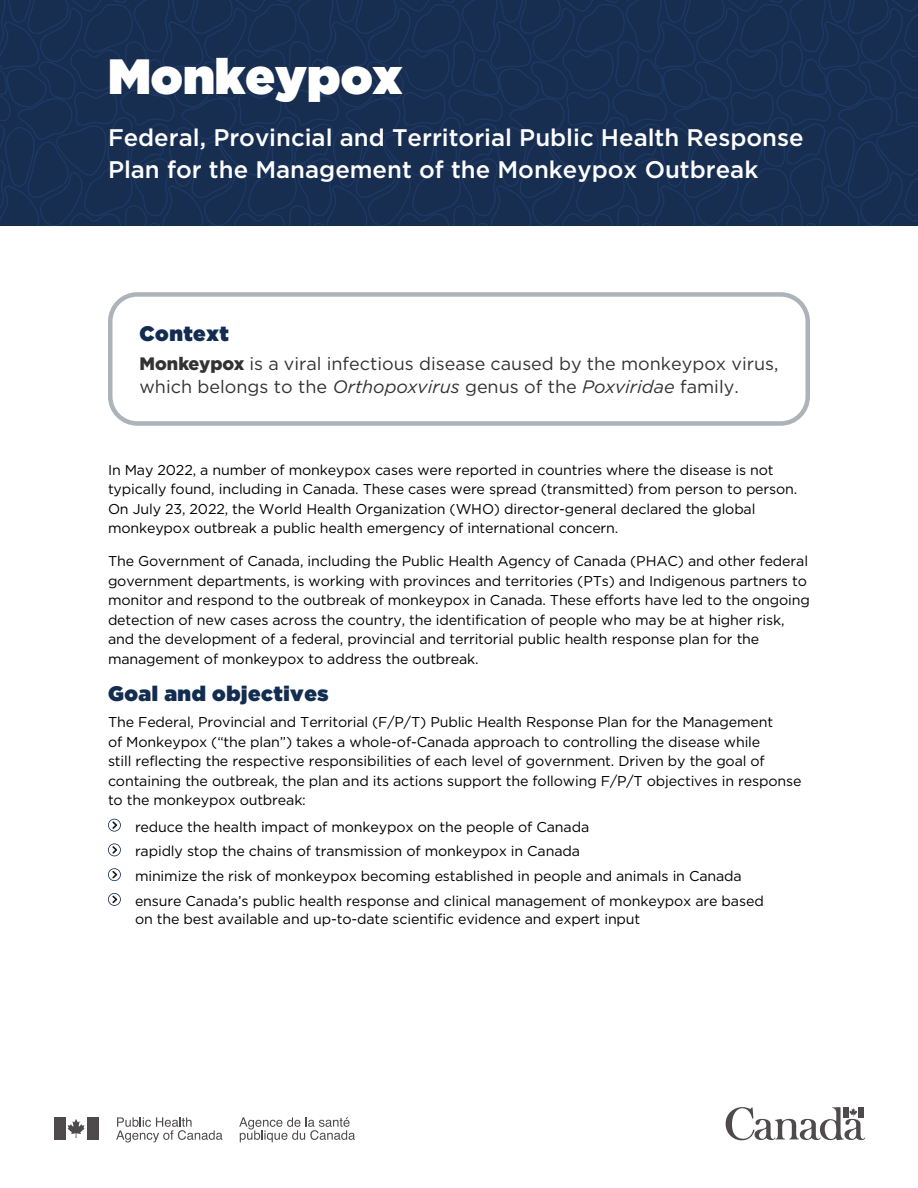
<style>
.page{position:relative;width:918px;height:1188px;background:#fff}
.page>*{position:absolute;margin:0;border:0;box-sizing:border-box;transform-origin:0 0}
.t1{font:900 49.5px "Gotham HTF";color:#fff}
.t2{font:500 24px/31.5px "Gotham HTF";color:#fff}
.t3{font:900 21px "Gotham HTF";letter-spacing:.025em;color:#132d50}
.t4{font:18px/22.5px "Gotham HTF";color:#333}
.Body{font:14.25px/19.5px "Gotham HTF";letter-spacing:-.01em;color:#000}
.Body_Before{font:14.25px/19.5px "Gotham HTF";letter-spacing:-.01em;color:#000}
.Bullets{font:14.25px/18px "Gotham HTF";letter-spacing:-.01em;color:#000}
.s1{font-weight:900}
.s2{font-style:italic}
</style>
<div class="page">
<svg style="left:0;top:0;width:918px;height:226px;background:#182f53"></svg>
<div style="left:54px;top:1117px;width:11px;height:23px;background:#4f4b4c"></div>
<svg style="left:68px;top:1119px;width:17px;height:19px"></svg>
<div style="left:87px;top:1117px;width:11px;height:23px;background:#4f4b4c"></div>
<svg style="left:116px;top:1117px;width:106px;height:26px"></svg>
<svg style="left:239px;top:1117px;width:116px;height:25px"></svg>
<div style="left:108px;top:292px;width:702px;height:134px;border:4px solid #acb3b9;border-radius:27px"></div>
<svg style="left:108px;top:819px;width:13px;height:13px"></svg>
<svg style="left:108px;top:843px;width:13px;height:13px"></svg>
<svg style="left:108px;top:868px;width:13px;height:13px"></svg>
<svg style="left:108px;top:893px;width:13px;height:13px"></svg>
<svg style="left:725px;top:1107px;width:140px;height:34px"></svg>
<p class="t1" style="left:108px;top:48px;width:296px">Monkeypox</p>
<p class="t2" style="left:108px;top:121px;width:697px">Federal, Provincial and Territorial Public Health Response<br>Plan for the Management of the Monkeypox Outbreak</p>
<h1 class="t3" style="left:140px;top:322px;width:91px">Context</h1>
<p class="t4" style="left:140px;top:352px;width:641px"><span class="s1">Monkeypox</span> is a viral infectious disease caused by the monkeypox virus, which belongs to the <span class="s2">Orthopoxvirus</span> genus of the <span class="s2">Poxviridae</span> family.</p>
<p class="Body" style="left:108px;top:460px;width:691px">In May 2022, a number of monkeypox cases were reported in countries where the disease is not typically found, including in Canada. These cases were spread (transmitted) from person to person.<br>On July 23, 2022, the World Health Organization (WHO) director-general declared the global monkeypox outbreak a public health emergency of international concern.</p>
<p class="Body" style="left:108px;top:551px;width:704px">The Government of Canada, including the Public Health Agency of Canada (PHAC) and other federal government departments, is working with provinces and territories (PTs) and Indigenous partners to monitor and respond to the outbreak of monkeypox in Canada. These efforts have led to the ongoing detection of new cases across the country, the identification of people who may be at higher risk, and the development of a federal, provincial and territorial public health response plan for the management of monkeypox to address the outbreak.</p>
<h1 class="t3" style="left:108px;top:682px;width:222px">Goal and objectives</h1>
<p class="Body_Before" style="left:108px;top:712px;width:695px">The Federal, Provincial and Territorial (F/P/T) Public Health Response Plan for the Management<br>of Monkeypox (“the plan”) takes a whole-of-Canada approach to controlling the disease while<br>still reflecting the respective responsibilities of each level of government. Driven by the goal of containing the outbreak, the plan and its actions support the following F/P/T objectives in response to the monkeypox outbreak:</p>
<p class="Bullets" style="left:135px;top:817px;width:456px">reduce the health impact of monkeypox on the people of Canada</p>
<p class="Bullets" style="left:135px;top:842px;width:447px">rapidly stop the chains of transmission of monkeypox in Canada</p>
<p class="Bullets" style="left:135px;top:867px;width:608px">minimize the risk of monkeypox becoming established in people and animals in Canada</p>
<p class="Bullets" style="left:135px;top:892px;width:630px">ensure Canada’s public health response and clinical management of monkeypox are based on the best available and up-to-date scientific evidence and expert input</p>
</div>
